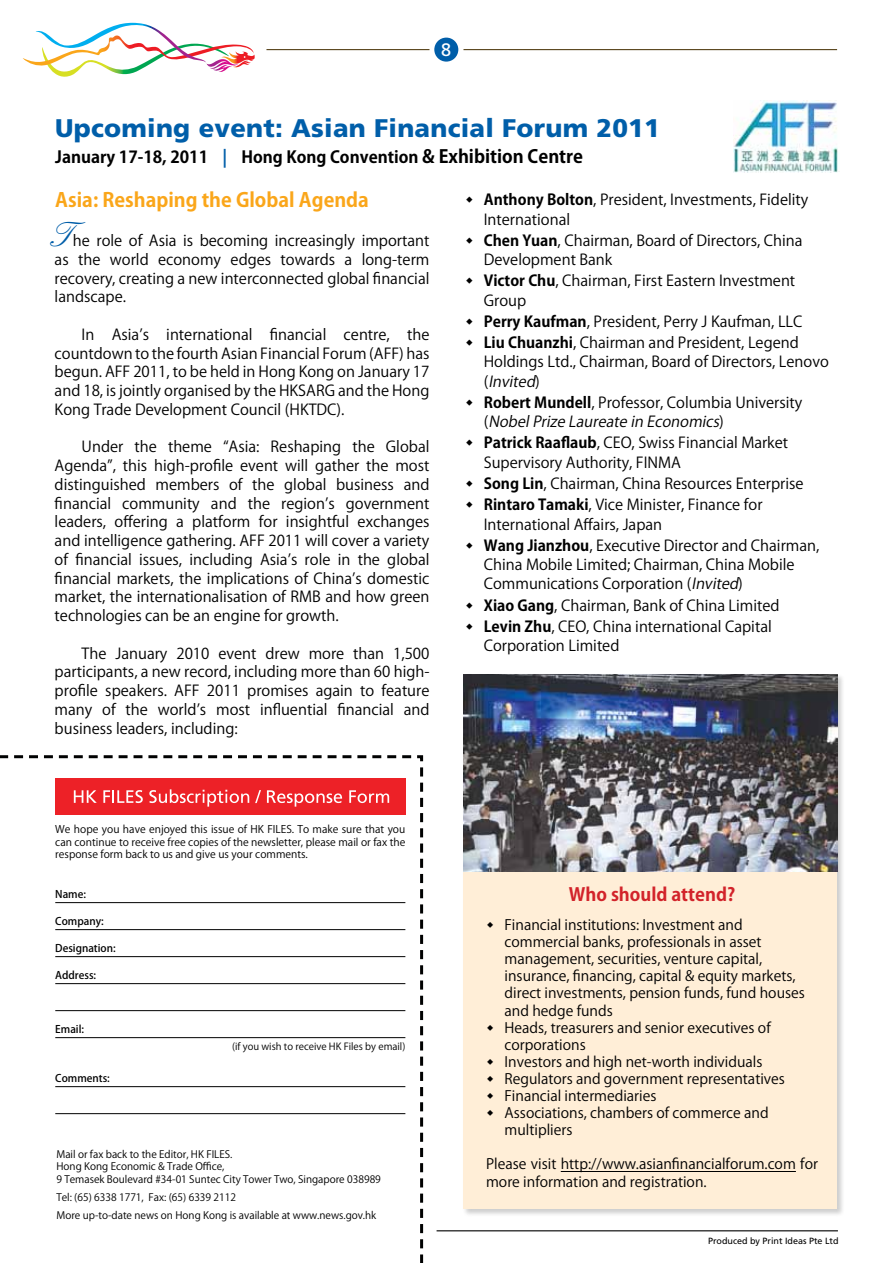
<style>
.page{position:relative;width:893px;height:1263px;background:#fff}
.page>*{position:absolute;margin:0;border:0;box-sizing:border-box;transform-origin:0 0}
.t1{font:36px "English";color:#005ea9}
.t2{font:900 25.5px "Frutiger LT Std";letter-spacing:.01em;color:#005ea9}
.t3{font:700 19.5px "Koz Go Pro";color:#faa61a}
.t4{font:700 18px "Koz Go Pro";color:#d2232a}
.t5{font:18px "Frutiger LT Std";color:#fff}
.t6{font:700 16.5px "Koz Go Pro";color:#000}
.t7{font:15px/18.8px "Koz Go Pro";color:#000}
.t8{font:14.25px/17.1px "Koz Go Pro";color:#000}
.t9{font:10.5px/12.6px "Koz Go Pro";color:#000;text-align:justify}
.t10{font:500 10.5px "Koz Go Pro";color:#000}
.t11{font:10.2px/12.5px "Koz Go Pro";color:#000}
.t12{font:9.75px "Koz Go Pro";color:#000}
.t13{font:9px "Frutiger LT Std";color:#000}
.s1{color:#005ea9}
.s2{font-size:18px}
.s3{font-weight:700}
.s4{font-style:italic}
</style>
<div class="page">
<div style="left:462px;top:673px;width:383px;height:544px;background:#000;opacity:.2"></div>
<div style="left:464px;top:674px;width:373px;height:535px;background:#ffeed7"></div>
<img style="left:464px;top:674px;width:373px;height:197px">
<svg style="left:0;top:755px;width:424px;height:508px"></svg>
<div style="left:434px;top:38px;width:24px;height:24px;background:#005ea9;border-radius:50%"></div>
<hr style="left:266px;top:49px;width:163px;height:1px;background:#574319">
<hr style="left:463px;top:49px;width:374px;height:1px;background:#574319">
<svg style="left:23px;top:23px;width:232px;height:54px"></svg>
<div style="left:55px;top:778px;width:350px;height:37px;background:#ed2127"></div>
<svg style="left:74px;top:790px;width:23px;height:13px"></svg>
<svg style="left:103px;top:790px;width:40px;height:13px"></svg>
<svg style="left:149px;top:789px;width:100px;height:18px"></svg>
<svg style="left:255px;top:790px;width:6px;height:13px"></svg>
<svg style="left:267px;top:790px;width:75px;height:17px"></svg>
<svg style="left:349px;top:790px;width:40px;height:13px"></svg>
<hr style="left:437px;top:1230px;width:401px;height:1px;background:#000101">
<hr style="left:55px;top:902px;width:350px;height:1px;background:#000">
<hr style="left:55px;top:929px;width:350px;height:1px;background:#000">
<hr style="left:55px;top:956px;width:350px;height:1px;background:#000">
<hr style="left:55px;top:983px;width:350px;height:1px;background:#000">
<hr style="left:55px;top:1010px;width:350px;height:1px;background:#000">
<hr style="left:55px;top:1037px;width:350px;height:1px;background:#000">
<hr style="left:55px;top:1086px;width:350px;height:1px;background:#000">
<hr style="left:55px;top:1113px;width:350px;height:1px;background:#000">
<hr style="left:561px;top:1171px;width:235px;height:1px;background:#000">
<img style="left:733px;top:101px;width:105px;height:72px">
<p class="t5" style="left:441px;top:39px;width:12px">8</p>
<h2 class="t2" style="left:55px;top:112px;width:606px">Upcoming event: Asian Financial Forum 2011</h2>
<p class="t6" style="left:55px;top:146px;width:529px">January 17-18, 2011 <span class="s1">|</span> Hong Kong Convention <span class="s2">&amp; Exhibition Centre</span></p>
<h3 class="t3" style="left:55px;top:187px;width:315px">Asia: Reshaping the Global Agenda</h3>
<p class="t7" style="left:484px;top:191px;width:326px;line-height:19.2px"><span class="s3">Anthony Bolton</span>, President, Investments, Fidelity<br>International</p>
<p class="t7" style="left:484px;top:231px;width:320px;line-height:19.2px"><span class="s3">Chen Yuan</span>, Chairman, Board of Directors, China<br>Development Bank</p>
<p class="t7" style="left:484px;top:272px;width:313px;line-height:19.2px"><span class="s3">Victor Chu</span>, Chairman, First Eastern Investment<br>Group</p>
<p class="t7" style="left:484px;top:311px;width:320px;line-height:21.3px"><span class="s3">Perry Kaufman</span>, President, Perry J Kaufman, LLC<br><span class="s3">Liu Chuanzhi</span>, Chairman and President, Legend</p>
<p class="t7" style="left:484px;top:353px;width:347px;line-height:19.2px">Holdings Ltd., Chairman, Board of Directors, Lenovo ( <span class="s4">Invited</span>)</p>
<p class="t7" style="left:484px;top:393px;width:320px;line-height:19.2px"><span class="s3">Robert Mundell</span>, Professor, Columbia University ( <span class="s4">NobelPrize Laureate in Economics</span>)</p>
<p class="t7" style="left:484px;top:434px;width:306px;line-height:19.2px"><span class="s3">Patrick Raaflaub</span>, CEO, Swiss Financial Market<br>Supervisory Authority, FINMA</p>
<p class="t7" style="left:484px;top:473px;width:321px;line-height:21.3px"><span class="s3">Song Lin</span>, Chairman, China Resources Enterprise<br><span class="s3">Rintaro Tamaki</span>, Vice Minister, Finance for</p>
<p class="t7" style="left:484px;top:514px;width:337px;line-height:21.3px">International Affairs, Japan<br><span class="s3">Wang Jianzhou</span>, Executive Director and Chairman,</p>
<p class="t7" style="left:484px;top:555px;width:312px;line-height:19.2px">China Mobile Limited; Chairman, China Mobile<br>Communications Corporation (<span class="s4">Invited</span>)</p>
<p class="t7" style="left:484px;top:595px;width:297px;line-height:21.3px"><span class="s3">Xiao Gang</span>, Chairman, Bank of China Limited<br><span class="s3">Levin Zhu</span>, CEO, China international Capital</p>
<p class="t7" style="left:484px;top:637px;width:137px">Corporation Limited</p>
<h1 class="t1" style="left:55px;top:216px;width:23px">T</h1>
<p class="t7" style="left:55px;top:232px;width:376px;text-align:justify;text-indent:18px">he role of Asia is becoming increasingly important as the world economy edges towards a long-term recovery, creating a new interconnected global financial landscape.</p>
<p class="t7" style="left:55px;top:325px;width:376px;text-align:justify;text-indent:27px">In Asia’s international financial centre, the countdown to the fourth Asian Financial Forum (AFF) has begun. AFF 2011, to be held in Hong Kong on January 17 and 18, is jointly organised by the HKSARG and the Hong Kong Trade Development Council (HKTDC).</p>
<p class="t7" style="left:55px;top:438px;width:376px;text-align:justify;text-indent:27px">Under the theme “Asia: Reshaping the Global Agenda”, this high-profile event will gather the most distinguished members of the global business and financial community and the region’s government leaders, offering a platform for insightful exchanges and intelligence gathering. AFF 2011 will cover a variety of financial issues, including Asia’s role in the global financial markets, the implications of China’s domestic market, the internationalisation of RMB and how green technologies can be an engine for growth.</p>
<p class="t7" style="left:55px;top:644px;width:376px;text-align:justify;text-indent:27px">The January 2010 event drew more than 1,500 participants, a new record, including more than 60 high&shy;profile speakers. AFF 2011 promises again to feature many of the world’s most influential financial and business leaders, including:</p>
<p class="t9" style="left:55px;top:823px;width:352px">We hope you have enjoyed this issue of HK FILES. To make sure that you can continue to receive free copies of the newsletter, please mail or fax the response form back to us and give us your comments.</p>
<p class="t10" style="left:55px;top:888px;width:32px">Name:</p>
<p class="t10" style="left:55px;top:915px;width:50px">Company:</p>
<p class="t10" style="left:55px;top:942px;width:62px">Designation:</p>
<p class="t10" style="left:55px;top:969px;width:42px">Address:</p>
<p class="t10" style="left:55px;top:1023px;width:30px">Email:</p>
<p class="t10" style="left:55px;top:1072px;width:56px">Comments:</p>
<p class="t12" style="left:232px;top:1040px;width:175px">(if you wish to receive HK Files by email)</p>
<p class="t11" style="left:56px;top:1148px;width:326px">Mail or fax back to the Editor, HK FILES.<br>Hong Kong Economic &amp; Trade Office,<br>9 Temasek Boulevard #34-01 Suntec City Tower Two, Singapore 038989</p>
<p class="t11" style="left:56px;top:1188px;width:321px;line-height:18px">Tel: (65) 6338 1771, Fax: (65) 6339 2112<br>More up-to-date news on Hong Kong is available at www.news.gov.hk</p>
<p class="t4" style="left:569px;top:883px;width:168px">Who should attend?</p>
<p class="t8" style="left:505px;top:916px;width:302px">Financial institutions: Investment and commercial banks, professionals in asset management, securities, venture capital, insurance, financing, capital &amp; equity markets, direct investments, pension funds, fund houses and hedge funds<br>Heads, treasurers and senior executives of corporations<br>Investors and high net-worth individuals Regulators and government representatives Financial intermediaries<br>Associations, chambers of commerce and multipliers</p>
<p class="t8" style="left:486px;top:1156px;width:333px">Please visit http://www.asianfinancialforum.com for more information and registration.</p>
<p class="t13" style="left:708px;top:1235px;width:132px">Produced by Print Ideas Pte Ltd</p>
</div>
